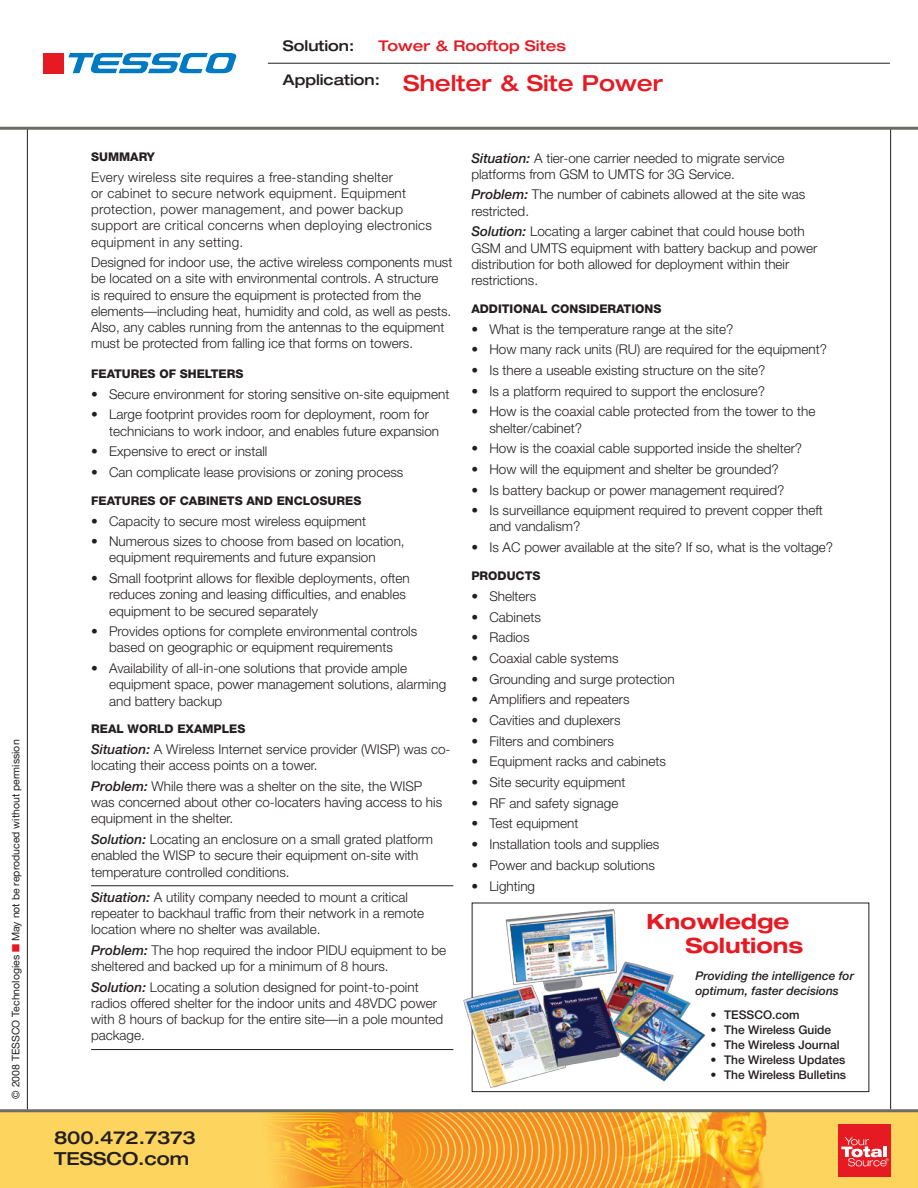
<style>
.page{position:relative;width:918px;height:1188px;background:#fff}
.page>*{position:absolute;margin:0;border:0;box-sizing:border-box;transform-origin:0 0}
.t1{font:500 expanded 22.2px "Helvetica Neue";color:#e51a23}
.t2{font:700 expanded 21px/24px "Helvetica Neue";color:#e51a23}
.t3{font:500 expanded 18px/21.6px "Helvetica Neue";color:#231f20}
.t4{font:500 expanded 14.85px "Helvetica Neue";color:#231f20}
.t5{font:500 expanded 14.85px "Helvetica Neue";color:#e51a23}
.t6{font:300 13.5px/16.2px "Helvetica Neue";color:#231f20}
.t7{font:300 13.5px/16.2px "Helvetica Neue";letter-spacing:.02em;color:#231f20}
.t8{font:800 12px "Helvetica Neue";color:#231f20}
.t9{font:500 12px "Helvetica Neue";color:#231f20}
.t10{font:italic 500 12px/14.4px "Helvetica Neue";color:#231f20}
.t11{font:10.5px "Helvetica Neue";color:#231f20}
.s1{color:#e51a23}
.s2{font-weight:500;font-style:italic}
</style>
<div class="page">
<img style="left:0;top:1112px;width:918px;height:76px">
<hr style="left:0;top:1109px;width:918px;height:3px;background:#6d6c61">
<hr style="left:27px;top:128px;width:1px;height:981px;background:#231f20">
<hr style="left:890px;top:128px;width:1px;height:981px;background:#231f20">
<svg style="left:69px;top:53px;width:167px;height:20px"></svg>
<div style="left:44px;top:53px;width:20px;height:20px;background:#e51a23"></div>
<hr style="left:268px;top:63px;width:622px;height:1px;background:#231f20">
<hr style="left:0;top:127px;width:918px;height:3px;background:#6d6c61">
<div style="left:838px;top:1124px;width:52px;height:53px;background:#e51a23"></div>
<svg style="left:841px;top:1137px;width:48px;height:29px"></svg>
<img style="left:463px;top:906px;width:246px;height:186px">
<hr style="left:91px;top:885px;width:362px;height:1px;background:#231f20">
<hr style="left:91px;top:1049px;width:362px;height:1px;background:#231f20">
<p class="t11" style="left:9px;top:1099px;width:361px;rotate:-90deg">© 2008 TESSCO Technologies <span class="s1">■</span> May not be reproduced without permission</p>
<p class="t5" style="left:379px;top:37px;width:189px">Tower &amp; Rooftop Sites</p>
<p class="t4" style="left:283px;top:37px;width:73px">Solution:</p>
<p class="t4" style="left:283px;top:71px;width:99px">Application:</p>
<h1 class="t1" style="left:403px;top:69px;width:261px">Shelter &amp; Site Power</h1>
<p class="t8" style="left:91px;top:150px;width:65px">SUMMARY</p>
<p class="t7" style="left:91px;top:169px;width:342px">Every wireless site requires a free-standing shelter<br>or cabinet to secure network equipment. Equipment protection, power management, and power backup support are critical concerns when deploying electronics equipment in any setting.</p>
<p class="t6" style="left:91px;top:254px;width:363px">Designed for indoor use, the active wireless components must be located on a site with environmental controls. A structure<br>is required to ensure the equipment is protected from the elements—including heat, humidity and cold, as well as pests.<br>Also, any cables running from the antennas to the equipment must be protected from falling ice that forms on towers.</p>
<p class="t8" style="left:91px;top:367px;width:153px">FEATURES OF SHELTERS</p>
<p class="t6" style="left:91px;top:385px;width:360px">• Secure environment for storing sensitive on-site equipment</p>
<p class="t6" style="left:109px;top:406px;width:332px;text-indent:-18px">• Large footprint provides room for deployment, room for technicians to work indoor, and enables future expansion</p>
<p class="t6" style="left:91px;top:443px;width:178px">• Expensive to erect or install</p>
<p class="t6" style="left:91px;top:464px;width:314px">• Can complicate lease provisions or zoning process</p>
<p class="t8" style="left:91px;top:493px;width:271px">FEATURES OF CABINETS AND ENCLOSURES</p>
<p class="t6" style="left:91px;top:512px;width:277px">• Capacity to secure most wireless equipment</p>
<p class="t6" style="left:109px;top:533px;width:297px;text-indent:-18px">• Numerous sizes to choose from based on location, equipment requirements and future expansion</p>
<p class="t6" style="left:109px;top:570px;width:302px;text-indent:-18px">• Small footprint allows for flexible deployments, often reduces zoning and leasing difficulties, and enables equipment to be secured separately</p>
<p class="t6" style="left:91px;top:623px;width:328px;text-align:center">• Provides options for complete environmental controls based on geographic or equipment requirements</p>
<p class="t6" style="left:109px;top:660px;width:339px;text-indent:-18px">• Availability of all-in-one solutions that provide ample equipment space, power management solutions, alarming and battery backup</p>
<p class="t8" style="left:91px;top:722px;width:155px">REAL WORLD EXAMPLES</p>
<p class="t6" style="left:91px;top:741px;width:361px"><span class="s2">Situation:</span> A Wireless Internet service provider (WISP) was co&shy;locating their access points on a tower.</p>
<p class="t6" style="left:91px;top:778px;width:353px"><span class="s2">Problem:</span> While there was a shelter on the site, the WISP was concerned about other co-locaters having access to his equipment in the shelter.</p>
<p class="t6" style="left:91px;top:831px;width:344px"><span class="s2">Solution:</span> Locating an enclosure on a small grated platform enabled the WISP to secure their equipment on-site with temperature controlled conditions.</p>
<p class="t6" style="left:91px;top:889px;width:335px"><span class="s2">Situation:</span> A utility company needed to mount a critical repeater to backhaul traffic from their network in a remote location where no shelter was available.</p>
<p class="t6" style="left:91px;top:942px;width:357px"><span class="s2">Problem:</span> The hop required the indoor PIDU equipment to be sheltered and backed up for a minimum of 8 hours.</p>
<p class="t6" style="left:91px;top:979px;width:354px"><span class="s2">Solution:</span> Locating a solution designed for point-to-point radios offered shelter for the indoor units and 48VDC power with 8 hours of backup for the entire site—in a pole mounted package.</p>
<p class="t6" style="left:471px;top:149px;width:315px"><span class="s2">Situation:</span> A tier-one carrier needed to migrate service platforms from GSM to UMTS for 3G Service.</p>
<p class="t6" style="left:471px;top:186px;width:336px"><span class="s2">Problem:</span> The number of cabinets allowed at the site was restricted.</p>
<p class="t6" style="left:471px;top:223px;width:348px"><span class="s2">Solution:</span> Locating a larger cabinet that could house both GSM and UMTS equipment with battery backup and power distribution for both allowed for deployment within their restrictions.</p>
<p class="t8" style="left:471px;top:301px;width:191px">ADDITIONAL CONSIDERATIONS</p>
<p class="t6" style="left:471px;top:320px;width:264px">• What is the temperature range at the site?</p>
<p class="t6" style="left:471px;top:341px;width:357px">• How many rack units (RU) are required for the equipment?</p>
<p class="t6" style="left:471px;top:362px;width:296px">• Is there a useable existing structure on the site?</p>
<p class="t6" style="left:471px;top:382px;width:295px">• Is a platform required to support the enclosure?</p>
<p class="t6" style="left:489px;top:403px;width:328px;text-indent:-18px">• How is the coaxial cable protected from the tower to the shelter/cabinet?</p>
<p class="t6" style="left:471px;top:440px;width:332px">• How is the coaxial cable supported inside the shelter?</p>
<p class="t6" style="left:471px;top:461px;width:309px">• How will the equipment and shelter be grounded?</p>
<p class="t6" style="left:471px;top:481px;width:315px">• Is battery backup or power management required?</p>
<p class="t6" style="left:489px;top:502px;width:335px;text-indent:-18px">• Is surveillance equipment required to prevent copper theft and vandalism?</p>
<p class="t6" style="left:471px;top:539px;width:363px">• Is AC power available at the site? If so, what is the voltage?</p>
<p class="t8" style="left:471px;top:569px;width:70px">PRODUCTS</p>
<p class="t6" style="left:471px;top:588px;width:67px">• Shelters</p>
<p class="t6" style="left:471px;top:608px;width:71px">• Cabinets</p>
<p class="t6" style="left:471px;top:629px;width:60px">• Radios</p>
<p class="t6" style="left:471px;top:650px;width:149px">• Coaxial cable systems</p>
<p class="t6" style="left:471px;top:670px;width:205px">• Grounding and surge protection</p>
<p class="t6" style="left:471px;top:691px;width:160px">• Amplifiers and repeaters</p>
<p class="t6" style="left:471px;top:712px;width:151px">• Cavities and duplexers</p>
<p class="t6" style="left:471px;top:732px;width:144px">• Filters and combiners</p>
<p class="t6" style="left:471px;top:753px;width:196px">• Equipment racks and cabinets</p>
<p class="t6" style="left:471px;top:774px;width:156px">• Site security equipment</p>
<p class="t6" style="left:471px;top:795px;width:149px">• RF and safety signage</p>
<p class="t6" style="left:471px;top:815px;width:109px">• Test equipment</p>
<p class="t6" style="left:471px;top:836px;width:189px">• Installation tools and supplies</p>
<p class="t6" style="left:471px;top:857px;width:185px">• Power and backup solutions</p>
<p class="t6" style="left:471px;top:877px;width:65px">• Lighting</p>
<h2 class="t2" style="left:685px;top:909px;width:119px;text-indent:-39px">Knowledge<br>Solutions</h2>
<p class="t10" style="left:695px;top:969px;width:160px">Providing the intelligence for optimum, faster decisions</p>
<p class="t9" style="left:711px;top:1008px;width:91px">• TESSCO.com</p>
<p class="t9" style="left:711px;top:1023px;width:122px">• The Wireless Guide</p>
<p class="t9" style="left:711px;top:1038px;width:131px">• The Wireless Journal</p>
<p class="t9" style="left:711px;top:1053px;width:136px">• The Wireless Updates</p>
<p class="t9" style="left:711px;top:1068px;width:137px">• The Wireless Bulletins</p>
<h3 class="t3" style="left:54px;top:1126px;width:143px">800.472.7373<br>TESSCO.com</h3>
</div>
